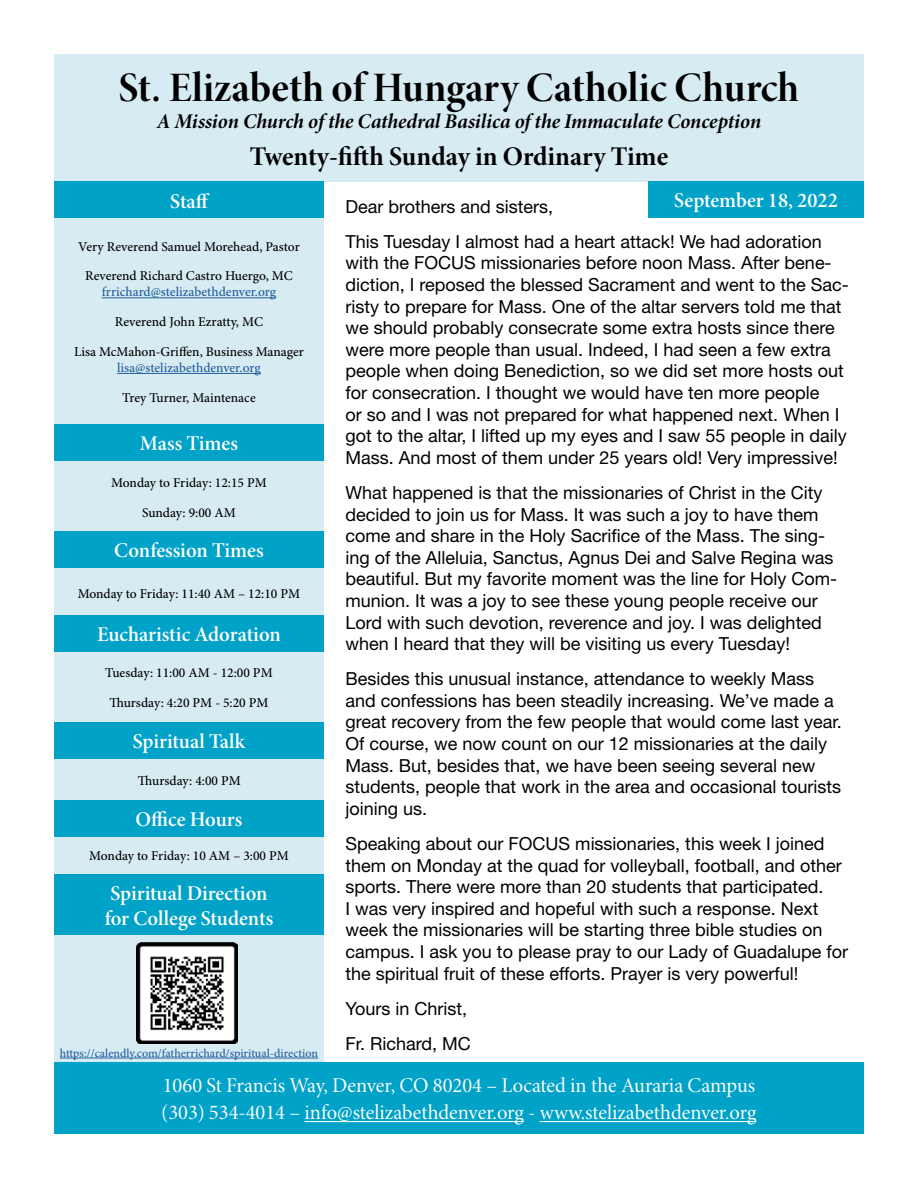
<style>
.page{position:relative;width:918px;height:1188px;background:#fff}
.page>*{position:absolute;margin:0;border:0;box-sizing:border-box;transform-origin:0 0}
.t1{font:42px "Minion Pro Bold Disp";color:#000}
.t2{font:27px "Minion Pro Bold Subh";letter-spacing:-.005em;color:#000}
.t3{font:21px/25.2px "Minion Pro Semibold Subh";letter-spacing:-.005em;color:#fff}
.t4{font:21px/27px "Minion Pro Subh";color:#fff}
.t5{font:21px "Minion Pro Bold It Subh";letter-spacing:-.005em;color:#000}
.t6{font:18px/21.6px "Helvetica Neue LT Std";color:#000}
.t7{font:500 13.5px/29.7px "Minion Pro";color:#000;text-align:center}
.t8{font:500 13.5px "Minion Pro";color:#215e9e}
.t9{font:500 12px "Minion Pro";color:#215e9e}
</style>
<div class="page">
<div style="left:54px;top:218px;width:270px;height:206px;background:#d7ebf2"></div>
<hr style="left:102px;top:297px;width:174px;height:1px;background:#215e9e">
<hr style="left:117px;top:373px;width:144px;height:1px;background:#215e9e">
<div style="left:54px;top:460px;width:270px;height:74px;background:#d7ebf2"></div>
<div style="left:54px;top:569px;width:270px;height:49px;background:#d7ebf2"></div>
<div style="left:54px;top:835px;width:270px;height:40px;background:#d7ebf2"></div>
<div style="left:54px;top:758px;width:270px;height:43px;background:#d7ebf2"></div>
<div style="left:54px;top:650px;width:270px;height:74px;background:#d7ebf2"></div>
<div style="left:54px;top:54px;width:810px;height:128px;background:#d7ebf2"></div>
<div style="left:648px;top:181px;width:216px;height:37px;background:#00a2c7"></div>
<div style="left:54px;top:935px;width:270px;height:128px;background:#d7ebf2"></div>
<div style="left:54px;top:1063px;width:810px;height:71px;background:#00a2c7"></div>
<hr style="left:305px;top:1121px;width:219px;height:1px;background:#fff">
<hr style="left:540px;top:1121px;width:216px;height:1px;background:#fff">
<img style="left:136px;top:943px;width:101px;height:100px">
<div style="left:54px;top:425px;width:270px;height:36px;background:#00a2c7"></div>
<div style="left:54px;top:182px;width:270px;height:36px;background:#00a2c7"></div>
<div style="left:54px;top:532px;width:270px;height:36px;background:#00a2c7"></div>
<div style="left:54px;top:800px;width:270px;height:36px;background:#00a2c7"></div>
<div style="left:54px;top:722px;width:270px;height:36px;background:#00a2c7"></div>
<div style="left:54px;top:615px;width:270px;height:37px;background:#00a2c7"></div>
<div style="left:54px;top:874px;width:270px;height:61px;background:#00a2c7"></div>
<hr style="left:60px;top:1058px;width:258px;height:1px;background:#215e9e">
<h1 class="t1" style="left:119px;top:62px;width:682px">St. Elizabeth of Hungary Catholic Church</h1>
<p class="t5" style="left:157px;top:109px;width:606px">A Mission Church of the Cathedral Basilica of the Immaculate Conception</p>
<h2 class="t2" style="left:250px;top:141px;width:420px">Twenty-fifth Sunday in Ordinary Time</h2>
<p class="t3" style="left:674px;top:189px;width:165px">September 18, 2022</p>
<p class="t3" style="left:170px;top:189px;width:41px">Staff</p>
<p class="t6" style="left:346px;top:189px;width:478px;line-height:35.1px">Dear brothers and sisters,<br>This Tuesday I almost had a heart attack! We had adoration</p>
<p class="t6" style="left:346px;top:252px;width:505px">with the FOCUS missionaries before noon Mass. After bene&shy;diction, I reposed the blessed Sacrament and went to the Sac&shy;risty to prepare for Mass. One of the altar servers told me that we should probably consecrate some extra hosts since there were more people than usual. Indeed, I had seen a few extra people when doing Benediction, so we did set more hosts out for consecration. I thought we would have ten more people<br>or so and I was not prepared for what happened next. When I got to the altar, I lifted up my eyes and I saw 55 people in daily Mass. And most of them under 25 years old! Very impressive!</p>
<p class="t6" style="left:346px;top:482px;width:493px">What happened is that the missionaries of Christ in the City decided to join us for Mass. It was such a joy to have them come and share in the Holy Sacrifice of the Mass. The sing&shy;ing of the Alleluia, Sanctus, Agnus Dei and Salve Regina was beautiful. But my favorite moment was the line for Holy Com&shy;munion. It was a joy to see these young people receive our Lord with such devotion, reverence and joy. I was delighted when I heard that they will be visiting us every Tuesday!</p>
<p class="t6" style="left:346px;top:668px;width:498px">Besides this unusual instance, attendance to weekly Mass and confessions has been steadily increasing. We’ve made a great recovery from the few people that would come last year.<br>Of course, we now count on our 12 missionaries at the daily Mass. But, besides that, we have been seeing several new students, people that work in the area and occasional tourists joining us.</p>
<p class="t6" style="left:346px;top:833px;width:504px">Speaking about our FOCUS missionaries, this week I joined them on Monday at the quad for volleyball, football, and other sports. There were more than 20 students that participated.<br>I was very inspired and hopeful with such a response. Next week the missionaries will be starting three bible studies on campus. I ask you to please pray to our Lady of Guadalupe for the spiritual fruit of these efforts. Prayer is very powerful!</p>
<p class="t6" style="left:346px;top:990px;width:127px;line-height:35.1px">Yours in Christ,<br>Fr. Richard, MC</p>
<p class="t7" style="left:78px;top:232px;width:223px">Very Reverend Samuel Morehead, Pastor<br>Reverend Richard Castro Huergo, MC</p>
<p class="t8" style="left:102px;top:284px;width:176px">frrichard@stelizabethdenver.org</p>
<p class="t7" style="left:74px;top:308px;width:231px">Reverend John Ezratty, MC<br>Lisa McMahon-Griffen, Business Manager</p>
<p class="t8" style="left:117px;top:360px;width:145px">lisa@stelizabethdenver.org</p>
<p class="t7" style="left:122px;top:383px;width:135px">Trey Turner, Maintenace</p>
<p class="t3" style="left:140px;top:432px;width:100px">Mass Times</p>
<p class="t7" style="left:111px;top:468px;width:157px">Monday to Friday: 12:15 PM<br>Sunday: 9:00 AM</p>
<p class="t3" style="left:114px;top:539px;width:151px">Confession Times</p>
<p class="t7" style="left:78px;top:579px;width:224px">Monday to Friday: 11:40 AM – 12:10 PM</p>
<p class="t3" style="left:97px;top:623px;width:185px">Eucharistic Adoration</p>
<p class="t7" style="left:105px;top:658px;width:169px">Tuesday: 11:00 AM - 12:00 PM<br>Thursday: 4:20 PM - 5:20 PM</p>
<p class="t3" style="left:133px;top:729px;width:114px">Spiritual Talk</p>
<p class="t7" style="left:138px;top:766px;width:104px">Thursday: 4:00 PM</p>
<p class="t3" style="left:136px;top:807px;width:108px">Office Hours</p>
<p class="t7" style="left:89px;top:841px;width:201px">Monday to Friday: 10 AM – 3:00 PM</p>
<p class="t3" style="left:105px;top:881px;width:170px">Spiritual Direction for College Students</p>
<p class="t9" style="left:60px;top:1046px;width:260px">https://calendly.com/fatherrichard/spiritual-direction</p>
<p class="t4" style="left:162px;top:1073px;width:596px">1060 St Francis Way, Denver, CO 80204 – Located in the Auraria Campus (303) 534-4014 – info@stelizabethdenver.org - www.stelizabethdenver.org</p>
</div>
